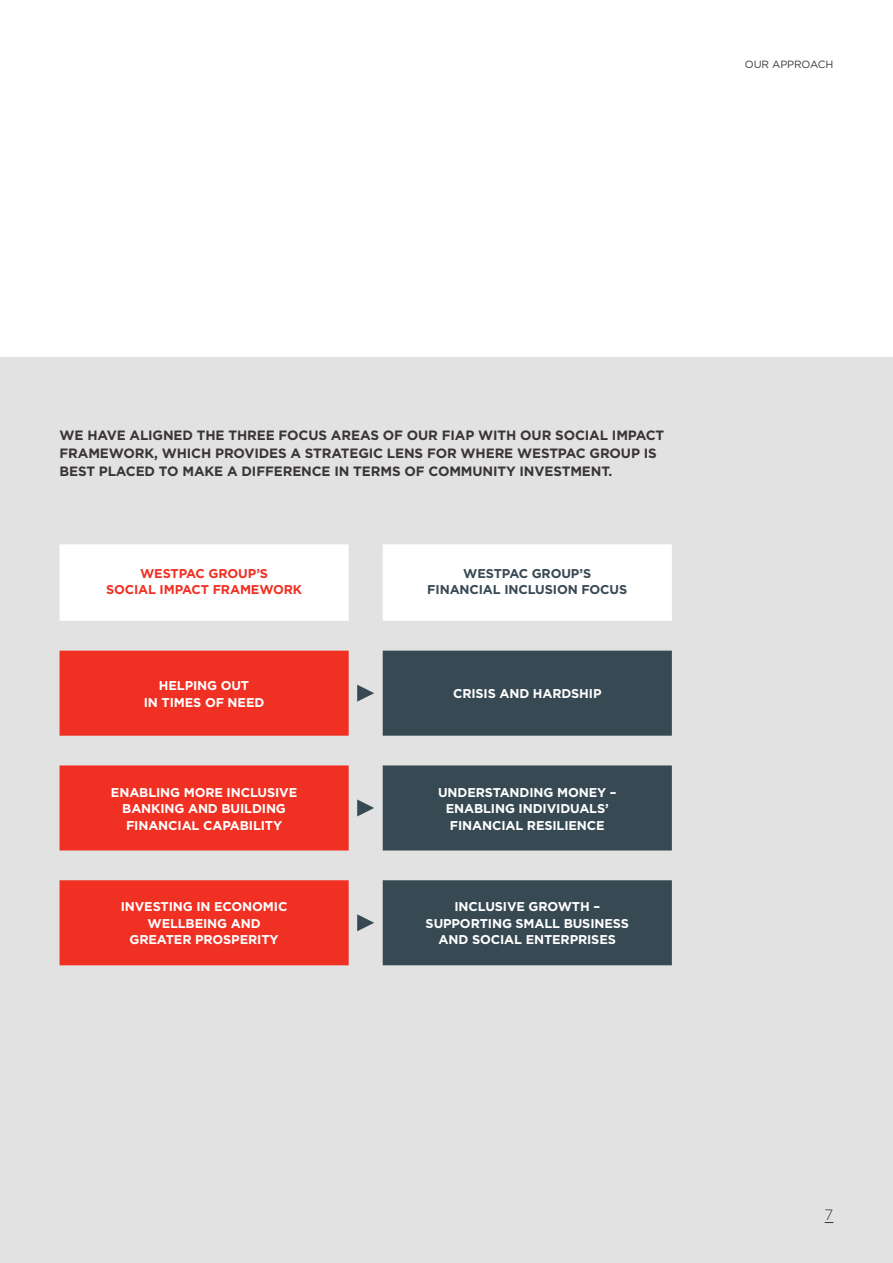
<style>
.page{position:relative;width:893px;height:1263px;background:#fff}
.page>*{position:absolute;margin:0;border:0;box-sizing:border-box;transform-origin:0 0}
.t1{font:300 15px "Gotham";color:#393535}
.t2{font:700 13.5px/18px "Gotham";letter-spacing:-.01em;color:#393535}
.t3{font:700 12.75px/16.5px "Gotham";letter-spacing:-.01em;color:#fff;text-align:center}
.t4{font:700 12.75px/16.5px "Gotham";letter-spacing:-.01em;color:#374953;text-align:center}
.t5{font:700 12.75px/16.5px "Gotham";letter-spacing:-.01em;color:#f03023;text-align:center}
.t6{font:10.5px "Gotham";letter-spacing:-.01em;color:#393535}
</style>
<div class="page">
<div style="left:0;top:357px;width:893px;height:906px;background:#e3e2e2"></div>
<div style="left:60px;top:544px;width:612px;height:77px;background:#fff"></div>
<svg style="left:60px;top:651px;width:289px;height:314px;fill:#f03023"></svg>
<svg style="left:383px;top:651px;width:289px;height:314px;fill:#374953"></svg>
<svg style="left:357px;top:685px;width:17px;height:17px"></svg>
<svg style="left:357px;top:799px;width:17px;height:17px"></svg>
<svg style="left:357px;top:914px;width:17px;height:17px"></svg>
<p class="t6" style="left:745px;top:57px;width:90px">OUR APPROACH</p>
<p class="t2" style="left:60px;top:426px;width:606px">WE HAVE ALIGNED THE THREE FOCUS AREAS OF OUR FIAP WITH OUR SOCIAL IMPACT<br>FRAMEWORK, WHICH PROVIDES A STRATEGIC LENS FOR WHERE WESTPAC GROUP IS<br>BEST PLACED TO MAKE A DIFFERENCE IN TERMS OF COMMUNITY INVESTMENT.</p>
<p class="t5" style="left:106px;top:565px;width:198px">WESTPAC GROUP’S<br>SOCIAL IMPACT FRAMEWORK</p>
<p class="t4" style="left:427px;top:565px;width:201px">WESTPAC GROUP’S<br>FINANCIAL INCLUSION FOCUS</p>
<p class="t3" style="left:144px;top:677px;width:122px">HELPING OUT<br>IN TIMES OF NEED</p>
<p class="t3" style="left:453px;top:685px;width:150px">CRISIS AND HARDSHIP</p>
<p class="t3" style="left:111px;top:784px;width:188px">ENABLING MORE INCLUSIVE<br>BANKING AND BUILDING<br>FINANCIAL CAPABILITY</p>
<p class="t3" style="left:438px;top:784px;width:180px">UNDERSTANDING MONEY –<br>ENABLING INDIVIDUALS’<br>FINANCIAL RESILIENCE</p>
<p class="t3" style="left:121px;top:898px;width:168px">INVESTING IN ECONOMIC<br>WELLBEING AND<br>GREATER PROSPERITY</p>
<p class="t3" style="left:426px;top:898px;width:205px">INCLUSIVE GROWTH –<br>SUPPORTING SMALL BUSINESS<br>AND SOCIAL ENTERPRISES</p>
<p class="t1" style="left:825px;top:1205px;width:10px">7</p>
</div>
